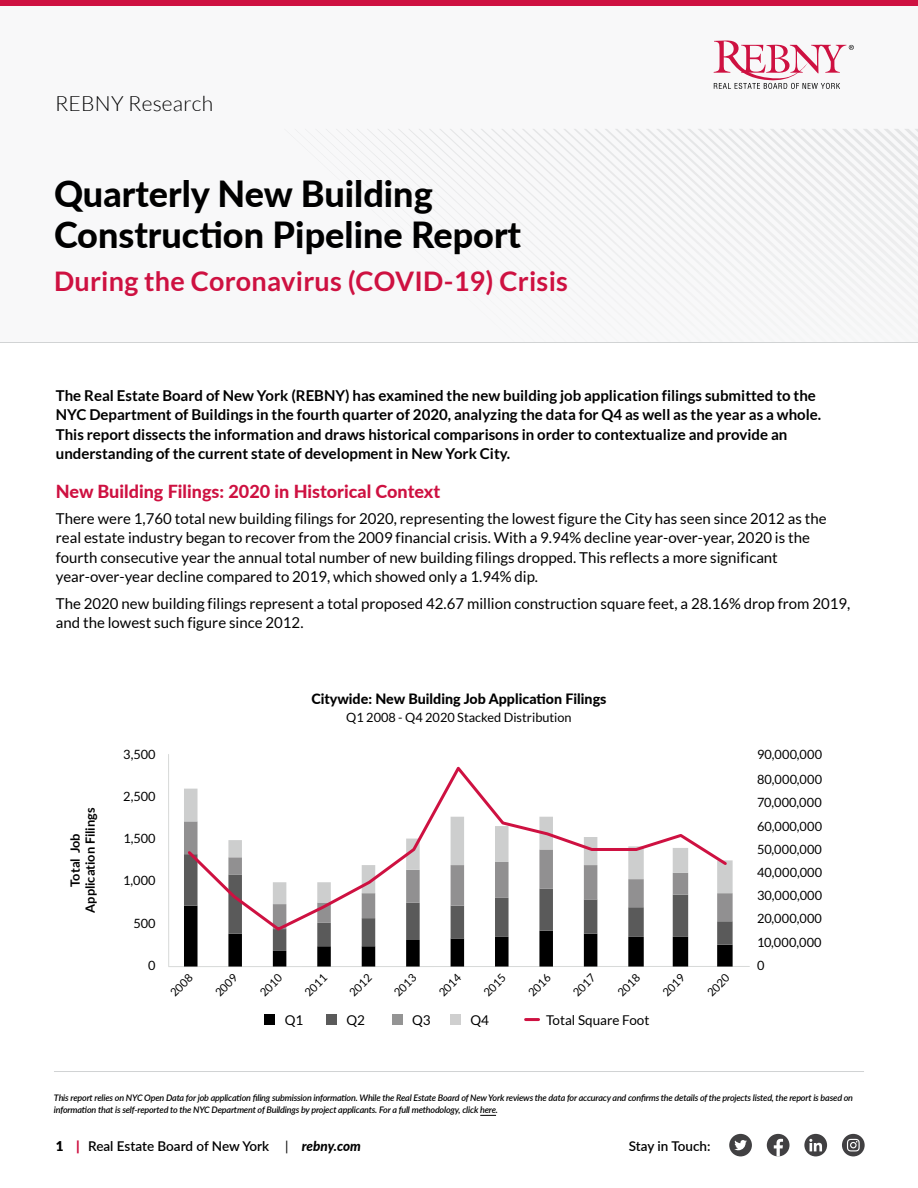
<style>
.page{position:relative;width:918px;height:1188px;background:#fff}
.page>*{position:absolute;margin:0;border:0;box-sizing:border-box;transform-origin:0 0}
.t1{font:800 36px/40.5px "Lato";color:#000}
.t2{font:700 27px "Lato";letter-spacing:.01em;color:#ce1141}
.t3{font:300 21px "Lato";letter-spacing:.01em;color:#000}
.t4{font:800 18px "Lato";color:#ce1141}
.t5{font:15px/19.5px "Lato";color:#000}
.t6{font:700 15px/19.5px "Lato";color:#000}
.t7{font:800 14.25px "Lato";color:#000}
.t8{font:600 13.5px "Lato";color:#000}
.t9{font:13.5px "Lato";color:#000}
.t10{font:900 13.5px "Lato";color:#000}
.t11{font:12.75px/23.2px "Lato";letter-spacing:.015em;color:#000}
.t12{font:700 12.75px/15px "Lato";letter-spacing:-.005em;color:#000;text-align:center}
.t13{font:11.25px "Lato";color:#000}
.t14{font:italic 600 9px/12px "Lato";letter-spacing:-.02em;color:#000}
.s1{color:#ce1141}
.s2{font-weight:400}
.s3{font-weight:800;font-style:italic}
</style>
<div class="page">
<div style="left:729px;top:1134px;width:23px;height:22px;background:#414042;border-radius:50%"></div>
<svg style="left:734px;top:1140px;width:13px;height:10px"></svg>
<div style="left:804px;top:1134px;width:23px;height:22px;background:#414042;border-radius:50%"></div>
<svg style="left:809px;top:1139px;width:13px;height:12px"></svg>
<div style="left:842px;top:1134px;width:23px;height:22px;background:#414042;border-radius:50%"></div>
<svg style="left:847px;top:1139px;width:13px;height:12px"></svg>
<div style="left:767px;top:1134px;width:23px;height:22px;background:#414042;border-radius:50%"></div>
<svg style="left:774px;top:1139px;width:9px;height:18px"></svg>
<svg style="left:480px;top:1115px;width:16px;height:1px"></svg>
<hr style="left:54px;top:1071px;width:810px;height:1px;background:#d1d3d4">
<div style="left:0;top:0;width:918px;height:342px;background:#f8f8f9"></div>
<svg style="left:911px;top:129px;width:7px;height:115px"></svg>
<svg style="left:900px;top:129px;width:11px;height:115px"></svg>
<svg style="left:890px;top:129px;width:10px;height:115px"></svg>
<svg style="left:879px;top:129px;width:11px;height:115px"></svg>
<svg style="left:869px;top:129px;width:10px;height:115px"></svg>
<svg style="left:859px;top:129px;width:10px;height:115px"></svg>
<svg style="left:848px;top:129px;width:11px;height:115px"></svg>
<svg style="left:838px;top:129px;width:10px;height:115px"></svg>
<svg style="left:827px;top:129px;width:11px;height:115px"></svg>
<svg style="left:817px;top:129px;width:10px;height:115px"></svg>
<svg style="left:806px;top:129px;width:11px;height:115px"></svg>
<svg style="left:796px;top:129px;width:10px;height:115px"></svg>
<svg style="left:786px;top:129px;width:10px;height:115px"></svg>
<svg style="left:775px;top:129px;width:11px;height:115px"></svg>
<svg style="left:765px;top:129px;width:10px;height:115px"></svg>
<svg style="left:754px;top:129px;width:11px;height:115px"></svg>
<svg style="left:744px;top:129px;width:10px;height:115px"></svg>
<svg style="left:734px;top:129px;width:10px;height:115px"></svg>
<svg style="left:723px;top:129px;width:11px;height:115px"></svg>
<svg style="left:713px;top:129px;width:10px;height:115px"></svg>
<svg style="left:702px;top:129px;width:11px;height:115px"></svg>
<svg style="left:692px;top:129px;width:10px;height:115px"></svg>
<svg style="left:681px;top:129px;width:11px;height:115px"></svg>
<svg style="left:671px;top:129px;width:10px;height:115px"></svg>
<svg style="left:661px;top:129px;width:10px;height:115px"></svg>
<svg style="left:650px;top:129px;width:11px;height:115px"></svg>
<svg style="left:640px;top:129px;width:10px;height:115px"></svg>
<svg style="left:629px;top:129px;width:11px;height:115px"></svg>
<svg style="left:619px;top:129px;width:10px;height:115px"></svg>
<svg style="left:608px;top:129px;width:11px;height:115px"></svg>
<svg style="left:598px;top:129px;width:10px;height:115px"></svg>
<svg style="left:588px;top:129px;width:10px;height:115px"></svg>
<svg style="left:577px;top:129px;width:11px;height:115px"></svg>
<svg style="left:567px;top:129px;width:10px;height:113px"></svg>
<svg style="left:556px;top:129px;width:11px;height:115px"></svg>
<svg style="left:319px;top:129px;width:196px;height:112px"></svg>
<hr style="left:0;top:342px;width:918px;height:1px;background:#d1d3d4">
<div style="left:0;top:0;width:918px;height:6px;background:#ce1141"></div>
<svg style="left:714px;top:40px;width:140px;height:49px"></svg>
<hr style="left:169px;top:966px;width:580px;height:1px;background:#d8dad9">
<hr style="left:168px;top:754px;width:1px;height:212px;background:#d8dad9">
<svg style="left:184px;top:951px;width:549px;height:16px"></svg>
<svg style="left:184px;top:929px;width:549px;height:22px"></svg>
<svg style="left:185px;top:766px;width:544px;height:167px"></svg>
<div style="left:326px;top:1014px;width:11px;height:11px;background:#5a5a5a"></div>
<div style="left:450px;top:1014px;width:11px;height:11px;background:#cfcfcf"></div>
<div style="left:392px;top:1014px;width:11px;height:11px;background:#949494"></div>
<div style="left:264px;top:1014px;width:11px;height:11px;background:#000"></div>
<svg style="left:526px;top:1018px;width:13px;height:3px"></svg>
<h3 class="t3" style="left:55px;top:92px;width:160px">REBNY Research</h3>
<h1 class="t1" style="left:54px;top:173px;width:469px">Quarterly New Building<br>Construction Pipeline Report</h1>
<h2 class="t2" style="left:54px;top:266px;width:516px">During the Coronavirus (COVID-19) Crisis</h2>
<p class="t6" style="left:56px;top:386px;width:767px">The Real Estate Board of New York (REBNY) has examined the new building job application filings submitted to the NYC Department of Buildings in the fourth quarter of 2020, analyzing the data for Q4 as well as the year as a whole.<br>This report dissects the information and draws historical comparisons in order to contextualize and provide an understanding of the current state of development in New York City.</p>
<p class="t4" style="left:56px;top:478px;width:386px">New Building Filings: 2020 in Historical Context</p>
<p class="t5" style="left:56px;top:509px;width:772px">There were 1,760 total new building filings for 2020, representing the lowest figure the City has seen since 2012 as the real estate industry began to recover from the 2009 financial crisis. With a 9.94% decline year-over-year, 2020 is the fourth consecutive year the annual total number of new building filings dropped. This reflects a more significant year-over-year decline compared to 2019, which showed only a 1.94% dip.</p>
<p class="t5" style="left:56px;top:593px;width:796px">The 2020 new building filings represent a total proposed 42.67 million construction square feet, a 28.16% drop from 2019, and the lowest such figure since 2012.</p>
<p class="t12" style="left:67px;top:913px;width:106px;rotate:-90deg">Total Job<br>Application Filings</p>
<p class="t7" style="left:311px;top:689px;width:297px">Citywide: New Building Job Application Filings</p>
<p class="t11" style="left:346px;top:706px;width:227px">Q1 2008 - Q4 2020 Stacked Distribution</p>
<p class="t11" style="left:123px;top:742px;width:34px">3,500</p>
<p class="t11" style="left:757px;top:741px;width:67px;line-height:25.5px">90,000,000<br>80,000,000</p>
<p class="t11" style="left:757px;top:791px;width:66px">70,000,000</p>
<p class="t11" style="left:123px;top:785px;width:34px">2,500</p>
<p class="t11" style="left:757px;top:814px;width:67px">60,000,000<br>50,000,000</p>
<p class="t11" style="left:757px;top:884px;width:67px;text-align:justify">30,000,000<br>20,000,000<br>10,000,000</p>
<p class="t11" style="left:123px;top:827px;width:34px">1,500</p>
<p class="t11" style="left:757px;top:861px;width:67px">40,000,000</p>
<p class="t11" style="left:123px;top:869px;width:34px">1,000</p>
<p class="t11" style="left:133px;top:911px;width:24px">500</p>
<p class="t11" style="left:148px;top:954px;width:9px">0</p>
<p class="t11" style="left:757px;top:954px;width:9px">0</p>
<p class="t13" style="left:168px;top:990px;width:28px;rotate:-45deg">2008</p>
<p class="t13" style="left:213px;top:990px;width:28px;rotate:-45deg">2009</p>
<p class="t13" style="left:257px;top:990px;width:28px;rotate:-45deg">2010</p>
<p class="t13" style="left:302px;top:990px;width:28px;rotate:-45deg">2011</p>
<p class="t13" style="left:347px;top:990px;width:28px;rotate:-45deg">2012</p>
<p class="t13" style="left:392px;top:990px;width:28px;rotate:-45deg">2013</p>
<p class="t13" style="left:436px;top:990px;width:28px;rotate:-45deg">2014</p>
<p class="t13" style="left:481px;top:990px;width:28px;rotate:-45deg">2015</p>
<p class="t13" style="left:526px;top:990px;width:28px;rotate:-45deg">2016</p>
<p class="t13" style="left:571px;top:990px;width:28px;rotate:-45deg">2017</p>
<p class="t13" style="left:615px;top:990px;width:28px;rotate:-45deg">2018</p>
<p class="t13" style="left:660px;top:990px;width:28px;rotate:-45deg">2019</p>
<p class="t13" style="left:705px;top:990px;width:28px;rotate:-45deg">2020</p>
<p class="t9" style="left:285px;top:1013px;width:20px">Q1</p>
<p class="t9" style="left:346px;top:1013px;width:20px">Q2</p>
<p class="t9" style="left:412px;top:1013px;width:20px">Q3</p>
<p class="t9" style="left:470px;top:1013px;width:20px">Q4</p>
<p class="t9" style="left:546px;top:1013px;width:105px">Total Square Foot</p>
<p class="t14" style="left:54px;top:1092px;width:801px">This report relies on NYC Open Data for job application filing submission information. While the Real Estate Board of New York reviews the data for accuracy and confirms the details of the projects listed, the report is based on information that is self-reported to the NYC Department of Buildings by project applicants. For a full methodology, click here.</p>
<p class="t10" style="left:56px;top:1135px;width:25px">1 <span class="s1">|</span></p>
<p class="t8" style="left:88px;top:1136px;width:274px">Real Estate Board of New York <span class="s2">|</span> <span class="s3">rebny.com</span></p>
<p class="t8" style="left:629px;top:1136px;width:83px">Stay in Touch:</p>
</div>
